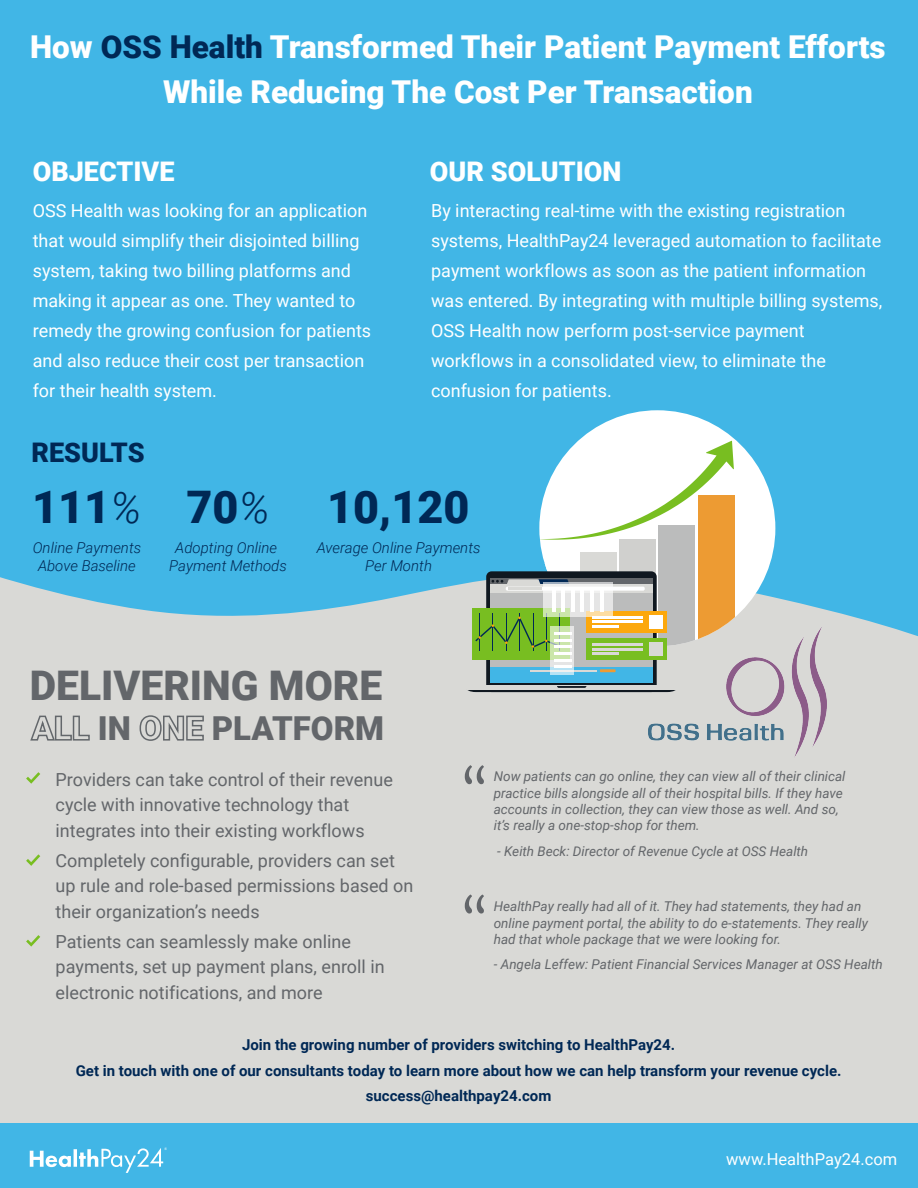
<style>
.page{position:relative;width:918px;height:1188px;background:#fff}
.page>*{position:absolute;margin:0;border:0;box-sizing:border-box;transform-origin:0 0}
.t1{font:900 44.85px "Roboto";color:#002855}
.t2{font:900 40.8px "Roboto";color:#63666a}
.t3{font:900 33px "Roboto";color:#63666a}
.t4{font:900 31.5px/45px "Roboto";color:#fff;text-align:center}
.t5{font:900 27px "Roboto";color:#fff}
.t6{font:900 27px "Roboto";color:#002855}
.t7{font:18px/30px "Roboto";color:#fff}
.t8{font:18px/25.5px "Roboto";color:#63666a}
.t9{font:16.5px "Roboto";color:#fff}
.t10{font:700 15px/25.5px "Roboto";color:#002855;text-align:center}
.t11{font:italic 300 15px/18px "Roboto";color:#002855;text-align:center}
.t12{font:italic 13.5px/16.2px "Roboto";color:#63666a}
.s1{color:#002855}
.s2{font-weight:300;font-style:italic;font-size:43.5px}
</style>
<div class="page">
<div style="left:0;top:319px;width:918px;height:869px;background:#d9d9d6"></div>
<div style="left:0;top:0;width:918px;height:636px;background:#41b6e6"></div>
<div style="left:0;top:1123px;width:918px;height:65px;background:#41b6e6"></div>
<svg style="left:30px;top:1151px;width:41px;height:16px"></svg>
<hr style="left:74px;top:1149px;width:3px;height:18px;background:#fff">
<svg style="left:79px;top:1147px;width:88px;height:26px"></svg>
<svg style="left:465px;top:765px;width:19px;height:19px"></svg>
<svg style="left:465px;top:895px;width:19px;height:19px"></svg>
<svg style="left:30px;top:715px;width:60px;height:26px"></svg>
<svg style="left:139px;top:715px;width:65px;height:26px"></svg>
<svg style="left:26px;top:772px;width:14px;height:12px"></svg>
<svg style="left:26px;top:854px;width:14px;height:12px"></svg>
<svg style="left:26px;top:935px;width:14px;height:12px"></svg>
<img style="left:649px;top:627px;width:178px;height:130px">
<div style="left:539px;top:410px;width:236px;height:236px;background:#fff;border-radius:50%"></div>
<div style="left:541px;top:563px;width:36px;height:83px;background:#fff"></div>
<div style="left:580px;top:552px;width:37px;height:94px;background:#d9d9d6"></div>
<div style="left:620px;top:540px;width:36px;height:106px;background:#d0d0ce"></div>
<div style="left:659px;top:525px;width:36px;height:121px;background:#bbbcbc"></div>
<div style="left:698px;top:495px;width:36px;height:151px;background:#ed9b33"></div>
<svg style="left:539px;top:441px;width:195px;height:99px"></svg>
<svg style="left:486px;top:571px;width:171px;height:121px;background:#2b3b45"></svg>
<svg style="left:467px;top:686px;width:209px;height:6px"></svg>
<div style="left:491px;top:578px;width:162px;height:6px;background:#63666a"></div>
<svg style="left:491px;top:584px;width:162px;height:9px"></svg>
<svg style="left:506px;top:587px;width:139px;height:4px"></svg>
<svg style="left:492px;top:579px;width:77px;height:6px"></svg>
<div style="left:491px;top:593px;width:162px;height:74px;background:#bbbcbc"></div>
<div style="left:491px;top:667px;width:162px;height:15px;background:#41b6e6"></div>
<hr style="left:530px;top:670px;width:67px;height:2px;background:#d9d9d6">
<hr style="left:508px;top:588px;width:34px;height:2px;background:#d9d9d6">
<hr style="left:600px;top:669px;width:16px;height:3px;background:#ed9b33">
<div style="left:586px;top:638px;width:81px;height:22px;background:#78be21"></div>
<hr style="left:592px;top:643px;width:51px;height:2px;background:#d9d9d6">
<hr style="left:592px;top:648px;width:51px;height:2px;background:#d9d9d6">
<hr style="left:592px;top:653px;width:27px;height:2px;background:#d9d9d6">
<div style="left:649px;top:642px;width:13px;height:14px;background:#d9d9d6"></div>
<div style="left:586px;top:611px;width:81px;height:22px;background:#fca80c"></div>
<hr style="left:592px;top:616px;width:51px;height:2px;background:#fff">
<hr style="left:592px;top:621px;width:51px;height:2px;background:#fff">
<hr style="left:592px;top:625px;width:27px;height:3px;background:#fff">
<div style="left:649px;top:615px;width:13px;height:13px;background:#fff"></div>
<div style="left:472px;top:608px;width:98px;height:52px;background:#78be21"></div>
<hr style="left:479px;top:614px;width:1px;height:37px;background:#002855">
<hr style="left:493px;top:614px;width:1px;height:37px;background:#002855">
<hr style="left:506px;top:614px;width:1px;height:37px;background:#002855">
<hr style="left:519px;top:614px;width:1px;height:37px;background:#002855">
<hr style="left:533px;top:614px;width:1px;height:37px;background:#002855">
<svg style="left:543px;top:582px;width:70px;height:35px"></svg>
<hr style="left:552px;top:587px;width:3px;height:25px;background:#fff">
<hr style="left:562px;top:587px;width:3px;height:25px;background:#fff">
<hr style="left:571px;top:587px;width:3px;height:25px;background:#fff">
<hr style="left:581px;top:587px;width:3px;height:25px;background:#fff">
<hr style="left:591px;top:587px;width:3px;height:25px;background:#fff">
<hr style="left:600px;top:587px;width:3px;height:25px;background:#fff">
<svg style="left:550px;top:626px;width:24px;height:49px"></svg>
<svg style="left:475px;top:616px;width:96px;height:52px"></svg>
<h3 class="t4" style="left:30px;top:23px;width:857px">How <span class="s1">OSS Health</span> Transformed Their Patient Payment Efforts<br>While Reducing The Cost Per Transaction</h3>
<h3 class="t5" style="left:33px;top:152px;width:143px">OBJECTIVE</h3>
<h3 class="t5" style="left:430px;top:152px;width:193px">OUR SOLUTION</h3>
<p class="t7" style="left:33px;top:195px;width:340px">OSS Health was looking for an application that would simplify their disjointed billing system, taking two billing platforms and making it appear as one. They wanted to remedy the growing confusion for patients and also reduce their cost per transaction for their health system.</p>
<p class="t7" style="left:431px;top:195px;width:453px">By interacting real-time with the existing registration systems, HealthPay24 leveraged automation to facilitate payment workflows as soon as the patient information was entered. By integrating with multiple billing systems, OSS Health now perform post-service payment workflows in a consolidated view, to eliminate the confusion for patients.</p>
<h3 class="t6" style="left:31px;top:434px;width:115px">RESULTS</h3>
<h1 class="t1" style="left:32px;top:476px;width:111px">111<span class="s2">%</span></h1>
<p class="t11" style="left:33px;top:538px;width:110px">Online Payments<br>Above Baseline</p>
<h1 class="t1" style="left:186px;top:476px;width:85px">70<span class="s2">%</span></h1>
<p class="t11" style="left:169px;top:538px;width:119px">Adopting Online<br>Payment Methods</p>
<h1 class="t1" style="left:327px;top:476px;width:144px">10,120</h1>
<p class="t11" style="left:317px;top:538px;width:165px">Average Online Payments<br>Per Month</p>
<h2 class="t2" style="left:30px;top:657px;width:354px">DELIVERING MORE</h2>
<h3 class="t3" style="left:98px;top:705px;width:35px">IN</h3>
<h3 class="t3" style="left:212px;top:705px;width:174px">PLATFORM</h3>
<p class="t8" style="left:56px;top:766px;width:339px">Providers can take control of their revenue cycle with innovative technology that integrates into their existing workflows</p>
<p class="t8" style="left:56px;top:847px;width:359px">Completely configurable, providers can set up rule and role-based permissions based on their organization’s needs</p>
<p class="t8" style="left:56px;top:928px;width:331px">Patients can seamlessly make online payments, set up payment plans, enroll in electronic notifications, and more</p>
<p class="t12" style="left:494px;top:768px;width:353px">Now patients can go online, they can view all of their clinical practice bills alongside all of their hospital bills. If they have accounts in collection, they can view those as well. And so, it’s really a one-stop-shop for them.</p>
<p class="t12" style="left:497px;top:842px;width:313px">- Keith Beck: Director of Revenue Cycle at OSS Health</p>
<p class="t12" style="left:494px;top:898px;width:376px">HealthPay really had all of it. They had statements, they had an online payment portal, the ability to do e-statements. They really had that whole package that we were looking for.</p>
<p class="t12" style="left:494px;top:956px;width:390px">- Angela Leffew: Patient Financial Services Manager at OSS Health</p>
<p class="t10" style="left:76px;top:1032px;width:767px">Join the growing number of providers switching to HealthPay24.<br>Get in touch with one of our consultants today to learn more about how we can help transform your revenue cycle. success@healthpay24.com</p>
<p class="t9" style="left:726px;top:1148px;width:172px">www.HealthPay24.com</p>
</div>
